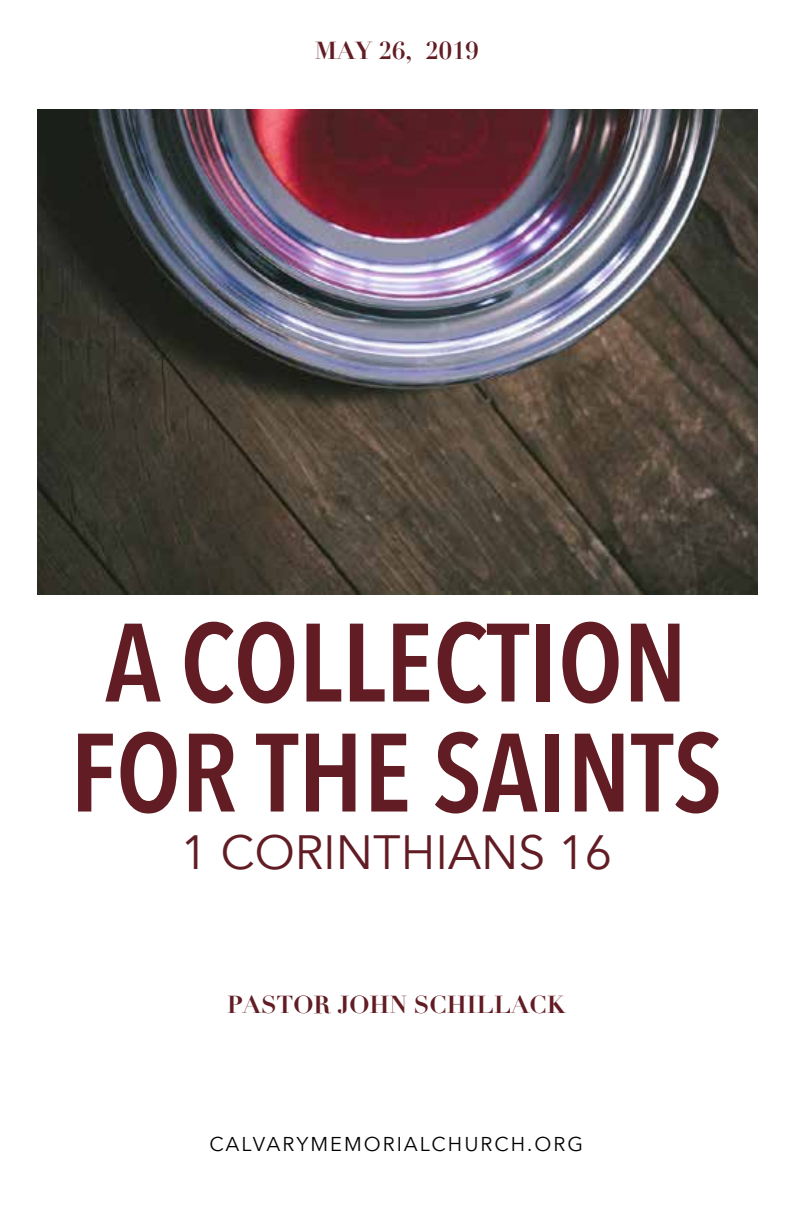
<style>
.page{position:relative;width:792px;height:1224px;background:#fff}
.page>*{position:absolute;margin:0;border:0;box-sizing:border-box;transform-origin:0 0}
.t1{font:600 110px/110px "Avenir Next Condensed";color:#621c24;text-align:center}
.t2{font:48px "Avenir";color:#621c24}
.t3{font:700 24px "Didot";color:#621c24}
.t4{font:20px "Avenir Next";letter-spacing:.1em;color:#000}
</style>
<div class="page">
<img style="left:37px;top:110px;width:721px;height:485px">
<p class="t3" style="left:315px;top:36px;width:166px">MAY 26, 2019</p>
<h1 class="t1" style="left:70px;top:605px;width:654px">A COLLECTION<br>FOR THE SAINTS</h1>
<h2 class="t2" style="left:181px;top:824px;width:432px">1 CORINTHIANS 16</h2>
<p class="t3" style="left:227px;top:990px;width:340px">PASTOR JOHN SCHILLACK</p>
<p class="t4" style="left:210px;top:1127px;width:375px">CALVARYMEMORIALCHURCH.ORG</p>
</div>
